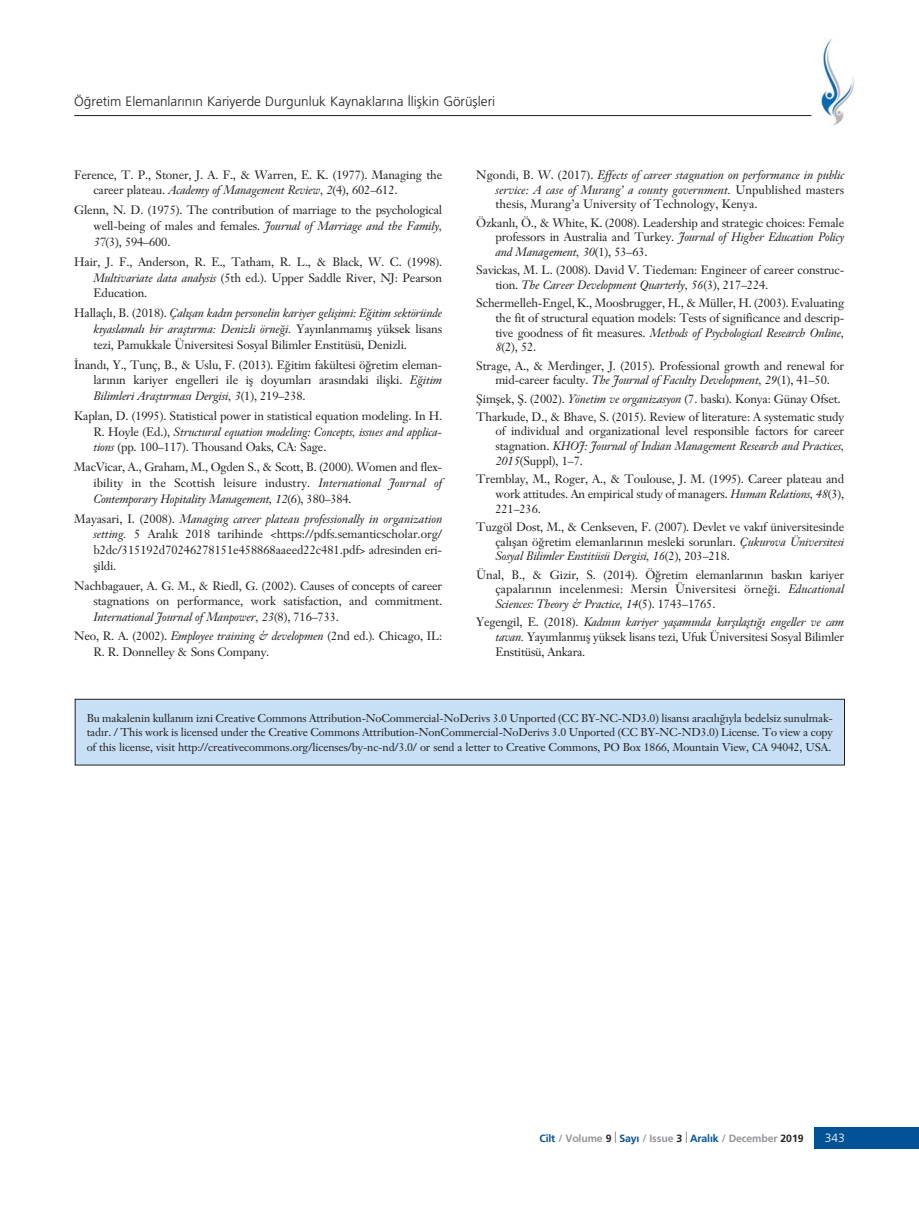
<style>
.page{position:relative;width:919px;height:1217px;background:#fff}
.page>*{position:absolute;margin:0;border:0;box-sizing:border-box;transform-origin:0 0}
.t1{font:300 13.5px "Frutiger";color:#231f20}
.t2{font:12px/15.8px "Janson Text";letter-spacing:-.015em;color:#231f20;text-align:justify}
.t3{font:italic 12px/14.7px "Janson Text";color:#231f20;text-align:justify}
.t4{font:300 12px "Frutiger";color:#fff}
.t5{font:11.25px/14.5px "Janson Text";letter-spacing:-.01em;color:#231f20;text-align:justify}
.t6{font:700 10.5px "Frutiger";letter-spacing:-.01em;color:#939598}
.s1{font-style:italic}
.s2{font-style:normal}
.s3{color:#005295}
.s4{color:#231f20}
</style>
<div class="page">
<div style="left:814px;top:1127px;width:104px;height:21px;background:#005295"></div>
<hr style="left:74px;top:115px;width:737px;height:1px;background:#231f20">
<img style="left:819px;top:38px;width:35px;height:88px">
<svg style="left:819px;top:73px;width:6px;height:6px"></svg>
<div style="left:811px;top:107px;width:11px;height:9px;background:#fff"></div>
<div style="left:75px;top:699px;width:769px;height:65px;background:#c7e0f5"></div>
<div style="left:75px;top:698px;width:769px;height:67px;border:1px solid #231f20"></div>
<p class="t1" style="left:74px;top:96px;width:422px">Ö¤retim Elemanlar›n›n Kariyerde Durgunluk Kaynaklar›na ‹liflkin Görüflleri</p>
<p class="t2" style="left:93px;top:168px;width:350px;text-indent:-19px">Ference, T. P., Stoner, J. A. F., &amp; Warren, E. K. (1977). Managing the career plateau. <span class="s1">Academy of Management Review, 2</span>(4), 602–612.</p>
<p class="t2" style="left:93px;top:204px;width:350px;text-indent:-19px">Glenn, N. D. (1975). The contribution of marriage to the psychological well-being of males and females. <span class="s1">Journal of Marriage and the Family, 37</span>(3), 594–600.</p>
<p class="t2" style="left:93px;top:255px;width:350px;text-indent:-19px">Hair, J. F., Anderson, R. E., Tatham, R. L., &amp; Black, W. C. (1998).<br><span class="s1">Multivariate data analysis</span> (5th ed.). Upper Saddle River, NJ: Pearson Education.</p>
<p class="t2" style="left:93px;top:306px;width:350px;text-indent:-19px">Hallaçl›, B. (2018). <span class="s1">Çal›flan kad›n personelin kariyer geliflimi: E¤itim sektöründe k›yaslamal› bir araflt›rma: Denizli örne¤i.</span> Yay›nlanmam›fl yüksek lisans tezi, Pamukkale Üniversitesi Sosyal Bilimler Enstitüsü, Denizli.</p>
<p class="t2" style="left:93px;top:357px;width:350px;text-indent:-19px">‹nand›, Y., Tunç, B., &amp; Uslu, F. (2013). E¤itim fakültesi ö¤retim eleman&shy;lar›n›n kariyer engelleri ile ifl doyumlar› aras›ndaki iliflki. <span class="s1">E¤itim Bilimleri Araflt›rmas› Dergisi, 3</span>(1), 219–238.</p>
<p class="t2" style="left:93px;top:409px;width:350px;text-indent:-19px">Kaplan, D. (1995). Statistical power in statistical equation modeling. In H.<br>R. Hoyle (Ed.), <span class="s1">Structural equation modeling: Concepts, issues and applica&shy;tions</span> (pp. 100–117). Thousand Oaks, CA: Sage.</p>
<p class="t2" style="left:93px;top:460px;width:350px;text-indent:-19px">MacVicar, A., Graham, M., Ogden S., &amp; Scott, B. (2000). Women and flex&shy;ibility in the Scottish leisure industry. <span class="s1">International Journal of Contemporary Hopitality Management, 12</span>(6), 380–384.</p>
<p class="t2" style="left:93px;top:511px;width:350px;text-indent:-19px">Mayasari, I. (2008). <span class="s1">Managing career plateau professionally in organization setting.</span> 5 Aral›k 2018 tarihinde &lt;https://pdfs.semanticscholar.org/ b2dc/315192d70246278151e458868aaeed22c481.pdf&gt; adresinden eri&shy;flildi.</p>
<p class="t2" style="left:93px;top:578px;width:350px;text-indent:-19px">Nachbagauer, A. G. M., &amp; Riedl, G. (2002). Causes of concepts of career stagnations on performance, work satisfaction, and commitment.<br><span class="s1">International Journal of Manpower, 23</span>(8), 716–733.</p>
<p class="t2" style="left:93px;top:629px;width:350px;text-indent:-19px">Neo, R. A. (2002). <span class="s1">Employee training &amp; developmen</span> (2nd ed.). Chicago, IL:<br>R. R. Donnelley &amp; Sons Company.</p>
<p class="t3" style="left:495px;top:169px;width:350px;text-indent:-19px"><span class="s2">Ngondi, B. W. (2017).</span> Effects of career stagnation on performance in public service: A case of Murang’ a county government. <span class="s2">Unpublished masters thesis, Murang’a University of Technology, Kenya.</span></p>
<p class="t2" style="left:495px;top:216px;width:350px;line-height:14.7px;text-indent:-19px">Özkanl›, Ö., &amp; White, K. (2008). Leadership and strategic choices: Female professors in Australia and Turkey. <span class="s1">Journal of Higher Education Policy and Management, 30</span>(1), 53–63.</p>
<p class="t2" style="left:495px;top:264px;width:350px;line-height:14.7px;text-indent:-19px">Savickas, M. L. (2008). David V. Tiedeman: Engineer of career construc&shy;tion. <span class="s1">The Career Development Quarterly, 56</span>(3), 217–224.</p>
<p class="t2" style="left:495px;top:297px;width:350px;line-height:14.7px;text-indent:-19px">Schermelleh-Engel, K., Moosbrugger, H., &amp; Müller, H. (2003). Evaluating the fit of structural equation models: Tests of significance and descrip&shy;tive goodness of fit measures. <span class="s1">Methods of Psychological Research Online, 8</span>(2), 52.</p>
<p class="t2" style="left:476px;top:359px;width:369px;line-height:14.7px;text-align:center">Strage, A., &amp; Merdinger, J. (2015). Professional growth and renewal for mid-career faculty. <span class="s1">The Journal of Faculty Development, 29</span>(1), 41–50.</p>
<p class="t2" style="left:476px;top:390px;width:369px;line-height:18.1px">fiimflek, fi. (2002). <span class="s1">Yönetim ve organizasyon</span> (7. bask›). Konya: Günay Ofset.<br>Tharkude, D., &amp; Bhave, S. (2015). Review of literature: A systematic study</p>
<p class="t2" style="left:495px;top:425px;width:350px;line-height:14.7px">of individual and organizational level responsible factors for career stagnation. <span class="s1">KHOJ: Journal of Indian Management Research and Practices, 2015</span>(Suppl), 1–7.</p>
<p class="t2" style="left:495px;top:473px;width:350px;line-height:14.7px;text-indent:-19px">Tremblay, M., Roger, A., &amp; Toulouse, J. M. (1995). Career plateau and work attitudes. An empirical study of managers. <span class="s1">Human Relations, 48</span>(3), 221–236.</p>
<p class="t2" style="left:495px;top:520px;width:350px;line-height:14.7px;text-indent:-19px">Tuzgöl Dost, M., &amp; Cenkseven, F. (2007). Devlet ve vak›f üniversitesinde çal›flan ö¤retim elemanlar›n›n mesleki sorunlar›. <span class="s1">Çukurova Üniversitesi Sosyal Bilimler Enstitüsü Dergisi, 16</span>(2), 203–218.</p>
<p class="t2" style="left:495px;top:568px;width:350px;line-height:14.7px;text-indent:-19px">Ünal, B., &amp; Gizir, S. (2014). Ö¤retim elemanlar›n›n bask›n kariyer çapalar›n›n incelenmesi: Mersin Üniversitesi örne¤i. <span class="s1">Educational Sciences: Theory &amp; Practice, 14</span>(5). 1743–1765.</p>
<p class="t2" style="left:495px;top:616px;width:350px;line-height:14.7px;text-indent:-19px">Yegengil, E. (2018). <span class="s1">Kad›n›n kariyer yaflam›nda karfl›laflt›¤› engeller ve cam tavan.</span> Yay›mlanm›fl yüksek lisans tezi, Ufuk Üniversitesi Sosyal Bilimler Enstitüsü, Ankara.</p>
<p class="t5" style="left:87px;top:711px;width:747px">Bu makalenin kullan›m izni Creative Commons Attribution-NoCommercial-NoDerivs 3.0 Unported (CC BY-NC-ND3.0) lisans› arac›l›¤›yla bedelsiz sunulmak&shy;tad›r. / This work is licensed under the Creative Commons Attribution-NonCommercial-NoDerivs 3.0 Unported (CC BY-NC-ND3.0) License. To view a copy of this license, visit http://creativecommons.org/licenses/by-nc-nd/3.0/ or send a letter to Creative Commons, PO Box 1866, Mountain View, CA 94042, USA.</p>
<p class="t6" style="left:539px;top:1133px;width:265px"><span class="s3">Cilt</span> / Volume <span class="s4">9</span> <span class="s3">Say›</span> / Issue <span class="s4">3</span> <span class="s3">Aral›k</span> / December <span class="s4">2019</span></p>
<p class="t4" style="left:824px;top:1132px;width:22px">343</p>
</div>
